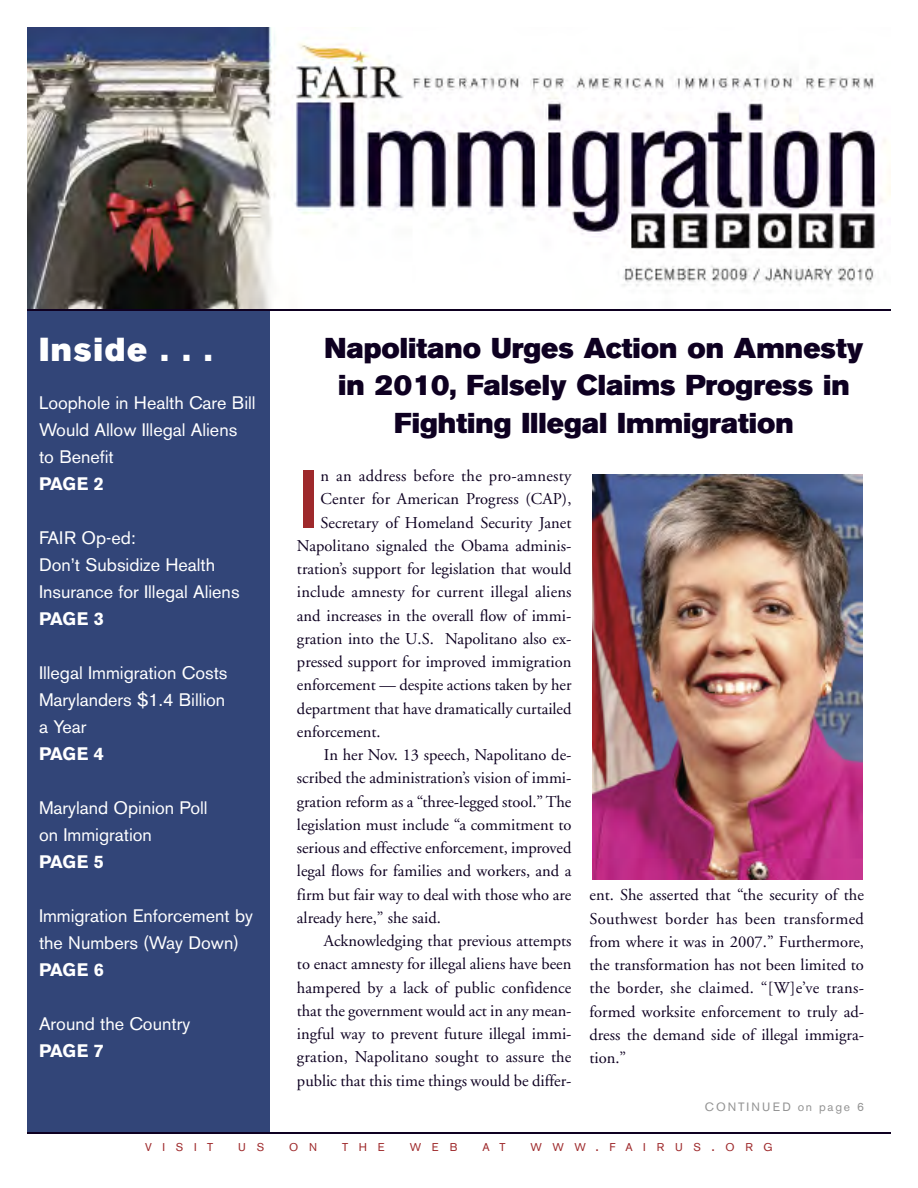
<style>
.page{position:relative;width:918px;height:1188px;background:#fff}
.page>*{position:absolute;margin:0;border:0;box-sizing:border-box;transform-origin:0 0}
.t1{font:500 81.15px "Akzidenz Grotesk BE";color:#9e292b}
.t2{font:33px "Akzidenz Grotesk BE Super";letter-spacing:.05em;color:#fff}
.t3{font:28.5px/37.5px "Akzidenz Grotesk BE Super";color:#0e0021;text-align:center}
.t4{font:18px/27px "Akzidenz Grotesk BE";color:#fff}
.t5{font:700 18px "Akzidenz Grotesk BE";letter-spacing:-.02em;color:#fff}
.t6{font:16.5px/23.2px "Adobe Garamond";color:#0e0021;text-align:justify}
.t7{font:16.5px "Adobe Garamond";letter-spacing:.02em;color:#0e0021}
.t8{font:12px "Akzidenz Grotesk BE";letter-spacing:.16em;color:#939393}
.t9{font:11.25px "Akzidenz Grotesk BE";letter-spacing:.955em;color:#9e292b}
.s1{font-size:15px}
</style>
<div class="page">
<img style="left:592px;top:475px;width:270px;height:405px">
<img style="left:27px;top:27px;width:864px;height:282px">
<div style="left:27px;top:310px;width:243px;height:822px;background:#324578"></div>
<hr style="left:27px;top:1132px;width:864px;height:2px;background:#0e0021">
<hr style="left:27px;top:309px;width:864px;height:1px;background:#0e0021">
<h2 class="t2" style="left:39px;top:336px;width:175px">Inside . . .</h2>
<p class="t4" style="left:39px;top:391px;width:218px">Loophole in Health Care Bill<br>Would Allow Illegal Aliens to Benefit</p>
<p class="t5" style="left:39px;top:476px;width:66px">PAGE 2</p>
<p class="t4" style="left:39px;top:526px;width:202px">FAIR Op-ed:<br>Don’t Subsidize Health<br>Insurance for Illegal Aliens</p>
<p class="t5" style="left:39px;top:611px;width:66px">PAGE 3</p>
<p class="t4" style="left:39px;top:661px;width:190px">Illegal Immigration Costs<br>Marylanders $1.4 Billion a Year</p>
<p class="t5" style="left:39px;top:746px;width:66px">PAGE 4</p>
<p class="t4" style="left:39px;top:796px;width:170px">Maryland Opinion Poll on Immigration</p>
<p class="t5" style="left:39px;top:854px;width:66px">PAGE 5</p>
<p class="t4" style="left:39px;top:904px;width:216px">Immigration Enforcement by the Numbers (Way Down)</p>
<p class="t5" style="left:39px;top:962px;width:66px">PAGE 6</p>
<p class="t4" style="left:39px;top:1012px;width:153px">Around the Country</p>
<p class="t5" style="left:39px;top:1043px;width:66px">PAGE 7</p>
<h3 class="t3" style="left:325px;top:331px;width:540px">Napolitano Urges Action on Amnesty in 2010, Falsely Claims Progress in<br>Fighting Illegal Immigration</h3>
<h1 class="t1" style="left:297px;top:470px;width:25px">I</h1>
<p class="t7" style="left:321px;top:469px;width:252px">n an address before the pro-amnesty</p>
<p class="t6" style="left:321px;top:489px;width:252px">Center for American Progress (CAP),</p>
<p class="t6" style="left:321px;top:512px;width:252px">Secretary of Homeland Security Janet</p>
<p class="t6" style="left:297px;top:536px;width:276px">Napolitano signaled the Obama adminis-</p>
<p class="t6" style="left:297px;top:559px;width:276px">tration’s support for legislation that would</p>
<p class="t6" style="left:297px;top:582px;width:276px">include amnesty for current illegal aliens</p>
<p class="t6" style="left:297px;top:605px;width:276px">and increases in the overall flow of immi-</p>
<p class="t6" style="left:297px;top:629px;width:276px">gration into the U.S. Napolitano also ex-</p>
<p class="t6" style="left:297px;top:652px;width:276px">pressed support for improved immigration</p>
<p class="t6" style="left:297px;top:675px;width:276px">enforcement — despite actions taken by her</p>
<p class="t6" style="left:297px;top:698px;width:276px">department that have dramatically curtailed</p>
<p class="t6" style="left:297px;top:722px;width:85px">enforcement.</p>
<p class="t6" style="left:324px;top:745px;width:249px">In her Nov. 13 speech, Napolitano de-</p>
<p class="t6" style="left:297px;top:768px;width:276px">scribed the administration’s vision of immi-</p>
<p class="t6" style="left:297px;top:791px;width:276px">gration reform as a “three-legged stool.” The</p>
<p class="t6" style="left:297px;top:815px;width:276px">legislation must include “a commitment to</p>
<p class="t6" style="left:297px;top:838px;width:276px">serious and effective enforcement, improved</p>
<p class="t6" style="left:297px;top:861px;width:276px">legal flows for families and workers, and a</p>
<p class="t6" style="left:297px;top:884px;width:276px">firm but fair way to deal with those who are</p>
<p class="t6" style="left:297px;top:908px;width:145px">already here,” she said.</p>
<p class="t6" style="left:324px;top:931px;width:249px">Acknowledging that previous attempts</p>
<p class="t6" style="left:297px;top:954px;width:276px">to enact amnesty for illegal aliens have been</p>
<p class="t6" style="left:297px;top:977px;width:276px">hampered by a lack of public confidence</p>
<p class="t6" style="left:297px;top:1001px;width:276px">that the government would act in any mean-</p>
<p class="t6" style="left:297px;top:1024px;width:276px">ingful way to prevent future illegal immi-</p>
<p class="t6" style="left:297px;top:1047px;width:276px">gration, Napolitano sought to assure the</p>
<p class="t6" style="left:297px;top:1070px;width:276px">public that this time things would be differ-</p>
<p class="t6" style="left:590px;top:885px;width:276px">ent. She asserted that “the security of the Southwest border has been transformed from where it was in 2007.” Furthermore, the transformation has not been limited to the border, she claimed. “[W]e’ve trans&shy;formed worksite enforcement to truly ad&shy;dress the demand side of illegal immigra&shy;tion.”</p>
<p class="t8" style="left:705px;top:1103px;width:161px">CONTINUED on page 6</p>
<p class="t9" style="left:145px;top:1143px;width:70px">VISIT</p>
<p class="t9" style="left:238px;top:1143px;width:27px">U S</p>
<p class="t9" style="left:289px;top:1143px;width:29px">O N</p>
<p class="t9" style="left:342px;top:1143px;width:44px">THE</p>
<p class="t9" style="left:410px;top:1143px;width:49px">WEB</p>
<p class="t9" style="left:483px;top:1143px;width:24px">A T</p>
<p class="t9" style="left:531px;top:1143px;width:244px">WWW<span class="s1">.</span>FAIRUS<span class="s1">.</span>ORG</p>
</div>
